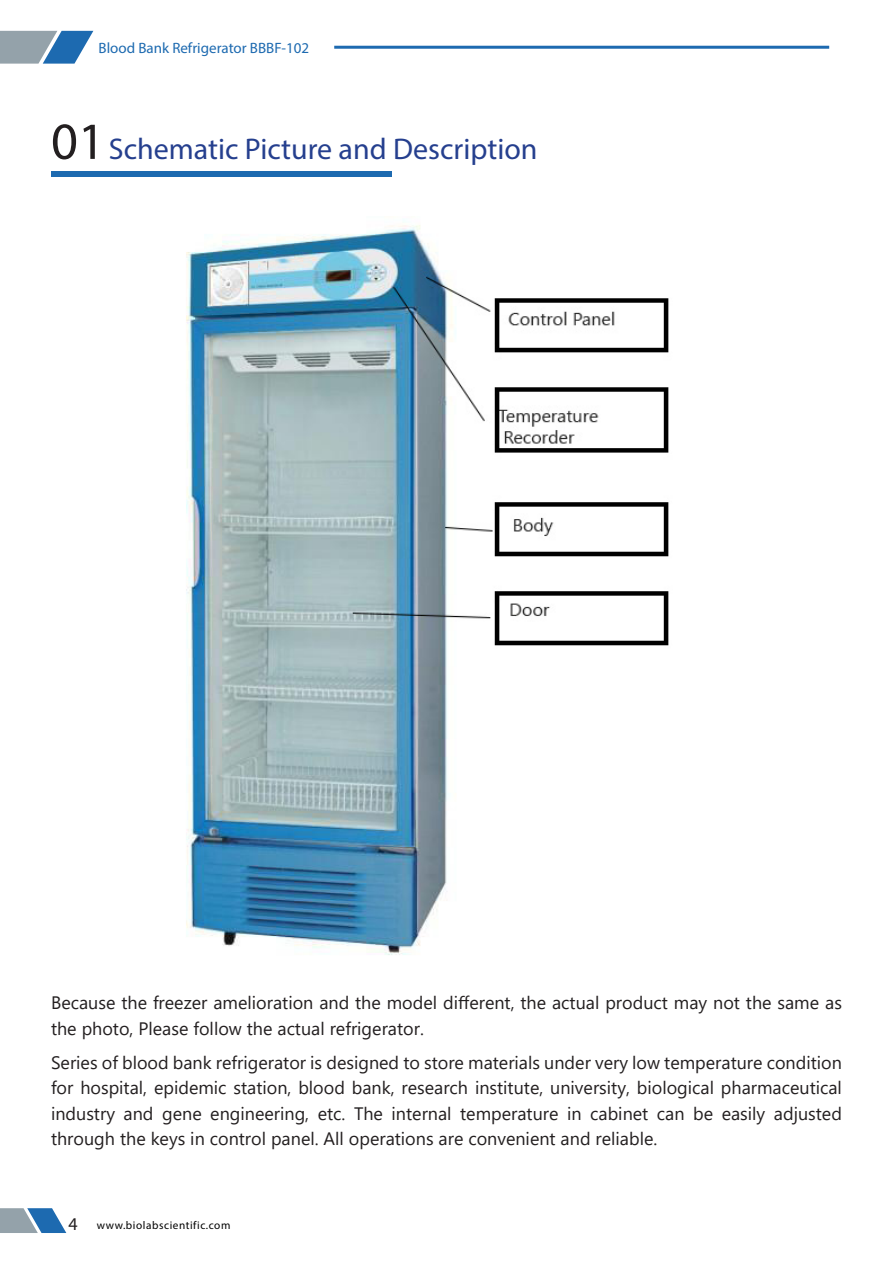
<style>
.page{position:relative;width:893px;height:1263px;background:#fff}
.page>*{position:absolute;margin:0;border:0;box-sizing:border-box;transform-origin:0 0}
.body_text{font:30px "Myriad Pro";color:#253f8e}
.body_text-2{font:18px/25.5px "Segoe UI";color:#231f20}
.t1{font:18px "Myriad Pro";color:#231f20}
.t2{font:15px "Myriad Pro";color:#1d6ab0}
.t3{font:11.25px "Myriad Pro";letter-spacing:.05em;color:#000001}
.s1{font-size:52.5px;color:#231f20}
</style>
<div class="page">
<svg style="left:0;top:1208px;width:66px;height:25px;background:#799cba"></svg>
<svg style="left:0;top:31px;width:93px;height:33px;background:#7c9db9"></svg>
<hr style="left:334px;top:46px;width:495px;height:3px;background:#1d6ab0">
<div style="left:51px;top:171px;width:341px;height:6px;background:#1d6ab0"></div>
<img style="left:186px;top:221px;width:483px;height:734px">
<p class="t2" style="left:99px;top:38px;width:212px">Blood Bank Refrigerator BBBF-102</p>
<p class="body_text" style="left:51px;top:130px;width:488px"><span class="s1">01</span>Schematic Picture and Description</p>
<p class="body_text-2" style="left:51px;top:989px;width:792px">Because the freezer amelioration and the model different, the actual product may not the same as the photo, Please follow the actual refrigerator.</p>
<p class="body_text-2" style="left:51px;top:1049px;width:792px;text-align:justify">Series of blood bank refrigerator is designed to store materials under very low temperature condition for hospital, epidemic station, blood bank, research institute, university, biological pharmaceutical industry and gene engineering, etc. The internal temperature in cabinet can be easily adjusted through the keys in control panel. All operations are convenient and reliable.</p>
<p class="t1" style="left:68px;top:1212px;width:11px">4</p>
<p class="t3" style="left:97px;top:1218px;width:135px">www.biolabscientific.com</p>
</div>
